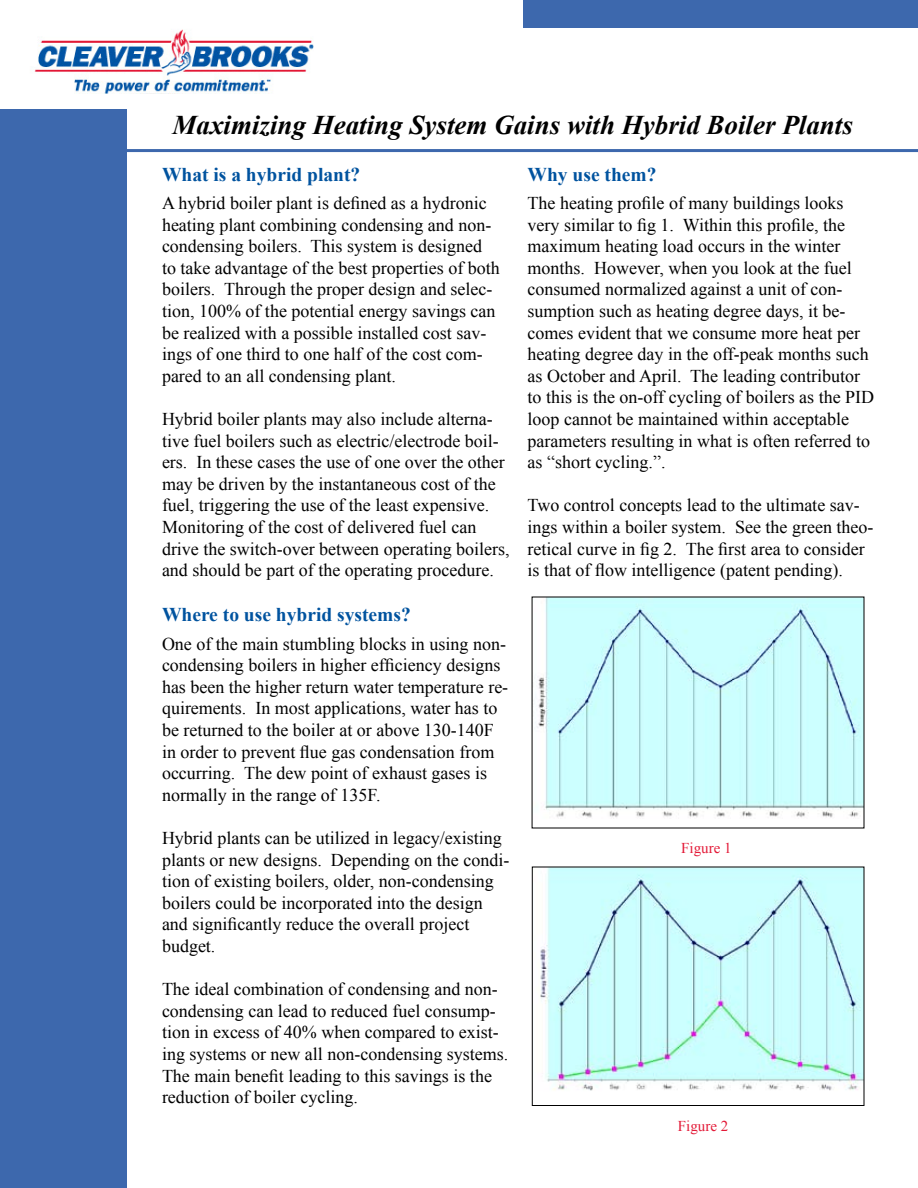
<style>
.page{position:relative;width:918px;height:1188px;background:#fff}
.page>*{position:absolute;margin:0;border:0;box-sizing:border-box;transform-origin:0 0}
.t1{font:italic 700 27px "Times New Roman";color:#000}
.t2{font:700 19.5px "Times New Roman";color:#00539f}
.t3{font:18px/21.6px "Times New Roman";color:#000}
.t4{font:15px "Times New Roman";color:#e31937}
</style>
<div class="page">
<div style="left:0;top:110px;width:127px;height:1078px;background:#3d68ad"></div>
<img style="left:34px;top:29px;width:279px;height:65px">
<hr style="left:122px;top:149px;width:796px;height:3px;background:#3d68ad">
<div style="left:523px;top:0;width:395px;height:27px;background:#3d68ad"></div>
<img style="left:537px;top:599px;width:325px;height:219px">
<img style="left:540px;top:869px;width:322px;height:222px">
<div style="left:532px;top:867px;width:332px;height:239px;border:1px solid #000"></div>
<h1 class="t1" style="left:172px;top:106px;width:682px">Maximizing Heating System Gains with Hybrid Boiler Plants</h1>
<p class="t2" style="left:162px;top:161px;width:200px">What is a hybrid plant?</p>
<p class="t3" style="left:162px;top:192px;width:339px">A hybrid boiler plant is defined as a hydronic heating plant combining condensing and non&shy;condensing boilers. This system is designed to take advantage of the best properties of both boilers. Through the proper design and selec&shy;tion, 100% of the potential energy savings can be realized with a possible installed cost sav&shy;ings of one third to one half of the cost com&shy;pared to an all condensing plant.</p>
<p class="t3" style="left:162px;top:408px;width:349px">Hybrid boiler plants may also include alterna&shy;tive fuel boilers such as electric/electrode boil&shy;ers. In these cases the use of one over the other may be driven by the instantaneous cost of the fuel, triggering the use of the least expensive.<br>Monitoring of the cost of delivered fuel can drive the switch-over between operating boilers, and should be part of the operating procedure.</p>
<p class="t2" style="left:162px;top:601px;width:250px">Where to use hybrid systems?</p>
<p class="t3" style="left:162px;top:632px;width:348px">One of the main stumbling blocks in using non&shy;condensing boilers in higher efficiency designs has been the higher return water temperature re&shy;quirements. In most applications, water has to be returned to the boiler at or above 130-140F in order to prevent flue gas condensation from occurring. The dew point of exhaust gases is normally in the range of 135F.</p>
<p class="t3" style="left:162px;top:827px;width:349px">Hybrid plants can be utilized in legacy/existing plants or new designs. Depending on the condi&shy;tion of existing boilers, older, non-condensing boilers could be incorporated into the design and significantly reduce the overall project budget.</p>
<p class="t3" style="left:162px;top:978px;width:348px">The ideal combination of condensing and non&shy;condensing can lead to reduced fuel consump&shy;tion in excess of 40% when compared to exist&shy;ing systems or new all non-condensing systems.<br>The main benefit leading to this savings is the reduction of boiler cycling.</p>
<p class="t2" style="left:528px;top:161px;width:130px">Why use them?</p>
<p class="t3" style="left:528px;top:192px;width:348px">The heating profile of many buildings looks very similar to fig 1. Within this profile, the maximum heating load occurs in the winter months. However, when you look at the fuel consumed normalized against a unit of con&shy;sumption such as heating degree days, it be&shy;comes evident that we consume more heat per heating degree day in the off-peak months such as October and April. The leading contributor to this is the on-off cycling of boilers as the PID loop cannot be maintained within acceptable parameters resulting in what is often referred to as “short cycling.”.</p>
<p class="t3" style="left:528px;top:494px;width:347px">Two control concepts lead to the ultimate sav&shy;ings within a boiler system. See the green theo&shy;retical curve in fig 2. The first area to consider is that of flow intelligence (patent pending).</p>
<p class="t4" style="left:681px;top:837px;width:52px">Figure 1</p>
<p class="t4" style="left:678px;top:1116px;width:52px">Figure 2</p>
</div>
